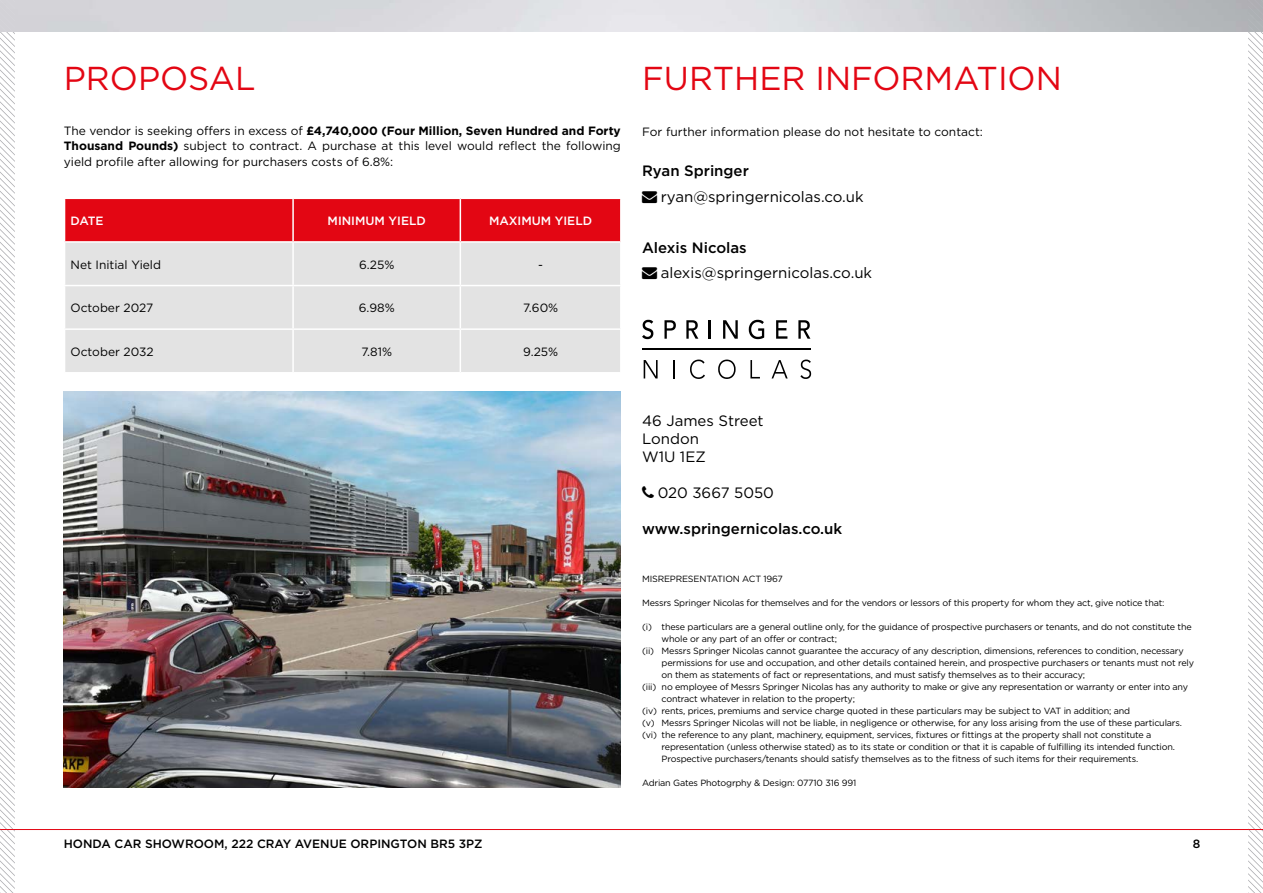
<style>
.page{position:relative;width:1263px;height:893px;background:#fff}
.page>*{position:absolute;margin:0;border:0;box-sizing:border-box;transform-origin:0 0}
.t1{font:33.15px "Gotham";color:#e30613}
.t2{font:15px/18px "Gotham";color:#000}
.t3{font:500 15px "Gotham";color:#000}
.t4{font:12px/14.4px "Gotham";color:#000}
.t5{font:500 12px "Gotham";color:#000}
.t6{font:500 12px "Gotham";color:#fff}
.t7{font:9px "Gotham";letter-spacing:-.02em;color:#000}
.s1{font-weight:700}
</style>
<div class="page">
<hr style="left:0;top:829px;width:1263px;height:1px;background:#e30613">
<svg style="left:0;top:0;width:15px;height:893px"></svg>
<svg style="left:1248px;top:0;width:15px;height:893px"></svg>
<div style="left:65px;top:199px;width:555px;height:42px;background:#e30613"></div>
<div style="left:65px;top:243px;width:555px;height:129px;background:#e3e3e3"></div>
<hr style="left:292px;top:199px;width:2px;height:42px;background:#fff">
<hr style="left:460px;top:199px;width:1px;height:42px;background:#fff">
<hr style="left:64px;top:285px;width:229px;height:1px;background:#fff">
<hr style="left:293px;top:285px;width:167px;height:1px;background:#fff">
<hr style="left:460px;top:285px;width:162px;height:1px;background:#fff">
<hr style="left:64px;top:328px;width:229px;height:2px;background:#fff">
<hr style="left:293px;top:328px;width:167px;height:2px;background:#fff">
<hr style="left:460px;top:328px;width:162px;height:2px;background:#fff">
<hr style="left:292px;top:243px;width:2px;height:42px;background:#fff">
<hr style="left:460px;top:243px;width:1px;height:42px;background:#fff">
<hr style="left:292px;top:286px;width:2px;height:42px;background:#fff">
<hr style="left:460px;top:286px;width:1px;height:42px;background:#fff">
<hr style="left:292px;top:330px;width:2px;height:42px;background:#fff">
<hr style="left:460px;top:330px;width:1px;height:42px;background:#fff">
<svg style="left:642px;top:320px;width:11px;height:19px"></svg>
<svg style="left:664px;top:320px;width:12px;height:19px"></svg>
<svg style="left:686px;top:320px;width:12px;height:19px"></svg>
<svg style="left:709px;top:320px;width:2px;height:19px"></svg>
<svg style="left:723px;top:320px;width:15px;height:19px"></svg>
<svg style="left:749px;top:320px;width:15px;height:19px"></svg>
<svg style="left:776px;top:320px;width:11px;height:19px"></svg>
<svg style="left:798px;top:320px;width:12px;height:19px"></svg>
<svg style="left:644px;top:360px;width:14px;height:18px"></svg>
<svg style="left:673px;top:360px;width:2px;height:18px"></svg>
<svg style="left:690px;top:360px;width:15px;height:19px"></svg>
<svg style="left:718px;top:360px;width:18px;height:19px"></svg>
<svg style="left:750px;top:360px;width:10px;height:18px"></svg>
<svg style="left:771px;top:360px;width:17px;height:18px"></svg>
<svg style="left:800px;top:360px;width:11px;height:19px"></svg>
<hr style="left:643px;top:349px;width:168px;height:1px;background:#000">
<img style="left:64px;top:391px;width:557px;height:397px">
<h1 class="t1" style="left:64px;top:57px;width:193px">PROPOSAL</h1>
<h3 class="t4" style="left:64px;top:124px;width:559px">The vendor is seeking offers in excess of <span class="s1">£4,740,000 (Four Million, Seven Hundred and Forty<br>Thousand Pounds)</span> subject to contract. A purchase at this level would reflect the following</h3>
<h3 class="t4" style="left:64px;top:154px;width:331px">yield profile after allowing for purchasers costs of 6.8%:</h3>
<h3 class="t6" style="left:71px;top:214px;width:35px">DATE</h3>
<h3 class="t6" style="left:328px;top:214px;width:100px">MINIMUM YIELD</h3>
<h3 class="t6" style="left:489px;top:214px;width:105px">MAXIMUM YIELD</h3>
<h3 class="t4" style="left:71px;top:257px;width:92px">Net Initial Yield</h3>
<h3 class="t4" style="left:359px;top:257px;width:37px">6.25%</h3>
<h3 class="t4" style="left:538px;top:257px;width:6px">-</h3>
<h3 class="t4" style="left:71px;top:300px;width:84px">October 2027</h3>
<h3 class="t4" style="left:359px;top:300px;width:38px">6.98%</h3>
<h3 class="t4" style="left:523px;top:300px;width:37px">7.60%</h3>
<h3 class="t4" style="left:71px;top:344px;width:85px">October 2032</h3>
<h3 class="t4" style="left:361px;top:344px;width:32px">7.81%</h3>
<h3 class="t4" style="left:523px;top:344px;width:37px">9.25%</h3>
<h1 class="t1" style="left:642px;top:57px;width:421px">FURTHER INFORMATION</h1>
<h3 class="t4" style="left:642px;top:124px;width:342px">For further information please do not hesitate to contact:</h3>
<h2 class="t3" style="left:642px;top:162px;width:108px">Ryan Springer</h2>
<h2 class="t2" style="left:642px;top:187px;width:223px">→ ryan@springernicolas.co.uk</h2>
<h2 class="t3" style="left:642px;top:239px;width:106px">Alexis Nicolas</h2>
<h2 class="t2" style="left:642px;top:263px;width:232px">→ alexis@springernicolas.co.uk</h2>
<h2 class="t2" style="left:642px;top:411px;width:123px">46 James Street<br>London<br>W1U 1EZ</h2>
<h2 class="t2" style="left:658px;top:483px;width:118px">020 3667 5050</h2>
<h2 class="t3" style="left:642px;top:520px;width:202px">www.springernicolas.co.uk</h2>
<p class="t7" style="left:642px;top:573px;width:142px">MISREPRESENTATION ACT 1967</p>
<p class="t7" style="left:642px;top:597px;width:524px">Messrs Springer Nicolas for themselves and for the vendors or lessors of this property for whom they act, give notice that:</p>
<p class="t7" style="left:642px;top:621px;width:551px">(i) these particulars are a general outline only, for the guidance of prospective purchasers or tenants, and do not constitute the</p>
<p class="t7" style="left:662px;top:633px;width:177px">whole or any part of an offer or contract;</p>
<p class="t7" style="left:642px;top:645px;width:543px">(ii) Messrs Springer Nicolas cannot guarantee the accuracy of any description, dimensions, references to condition, necessary</p>
<p class="t7" style="left:662px;top:657px;width:534px">permissions for use and occupation, and other details contained herein, and prospective purchasers or tenants must not rely</p>
<p class="t7" style="left:662px;top:669px;width:425px">on them as statements of fact or representations, and must satisfy themselves as to their accuracy;</p>
<p class="t7" style="left:642px;top:681px;width:547px">(iii) no employee of Messrs Springer Nicolas has any authority to make or give any representation or warranty or enter into any</p>
<p class="t7" style="left:662px;top:693px;width:195px">contract whatever in relation to the property;</p>
<p class="t7" style="left:642px;top:705px;width:490px">(iv) rents, prices, premiums and service charge quoted in these particulars may be subject to VAT in addition; and</p>
<p class="t7" style="left:642px;top:717px;width:541px">(v) Messrs Springer Nicolas will not be liable, in negligence or otherwise, for any loss arising from the use of these particulars.</p>
<p class="t7" style="left:642px;top:729px;width:511px">(vi) the reference to any plant, machinery, equipment, services, fixtures or fittings at the property shall not constitute a</p>
<p class="t7" style="left:662px;top:741px;width:515px">representation (unless otherwise stated) as to its state or condition or that it is capable of fulfilling its intended function.</p>
<p class="t7" style="left:662px;top:753px;width:478px">Prospective purchasers/tenants should satisfy themselves as to the fitness of such items for their requirements.</p>
<p class="t7" style="left:642px;top:777px;width:216px">Adrian Gates Photogrphy &amp; Design: 07710 316 991</p>
<h3 class="t5" style="left:64px;top:837px;width:420px">HONDA CAR SHOWROOM, 222 CRAY AVENUE ORPINGTON BR5 3PZ</h3>
<h3 class="t5" style="left:1193px;top:837px;width:9px">8</h3>
</div>
